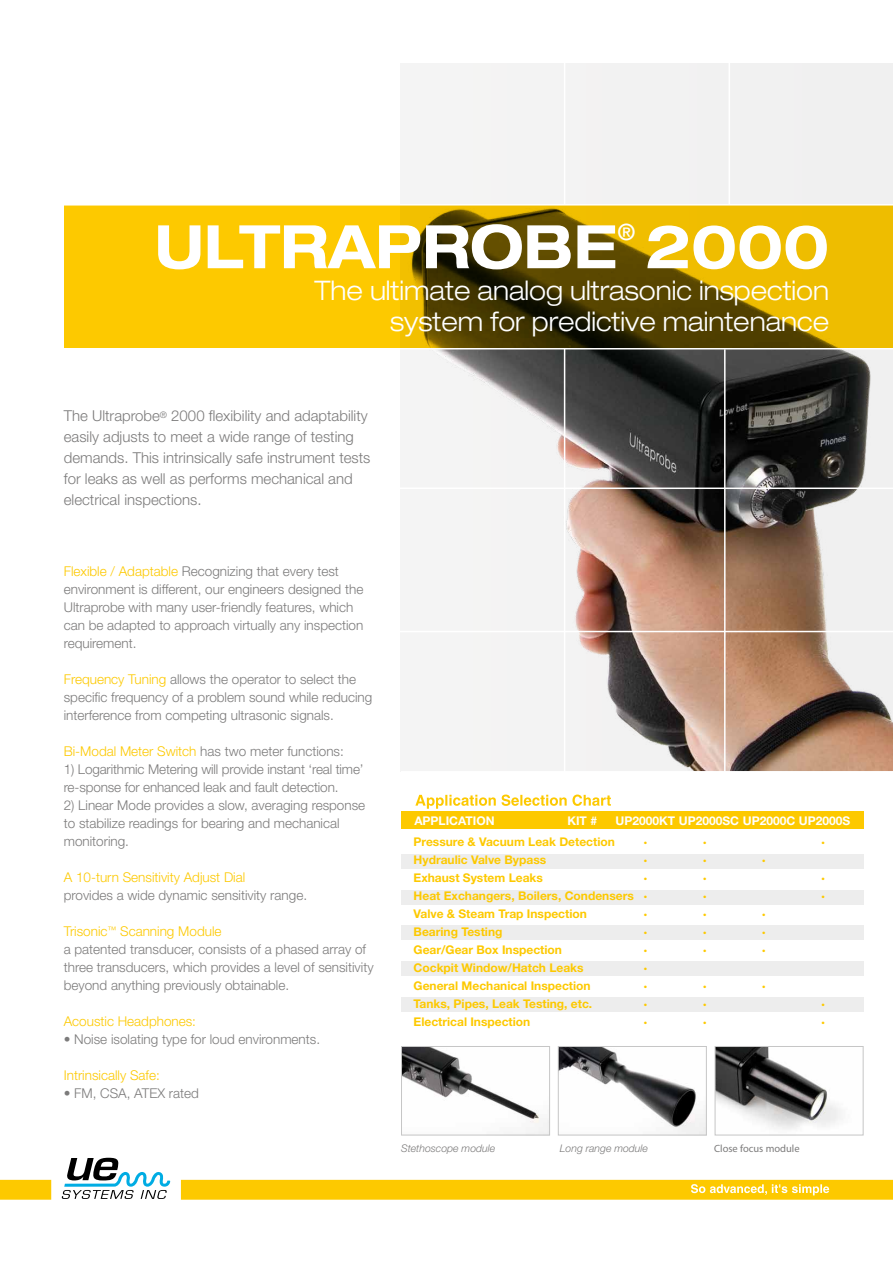
<style>
.page{position:relative;width:893px;height:1263px;background:#fff}
.page>*{position:absolute;margin:0;border:0;box-sizing:border-box;transform-origin:0 0}
.t1{font:700 expanded 60px "Helvetica Neue LT Std";color:#fff;scale:.94 1}
.t2{font:300 expanded 27px/30.8px "Helvetica Neue LT Std";color:#fff;text-align:right;scale:.94 1}
.t3{font:500 expanded 22.5px "Helvetica Neue LT Std";color:#fff}
.t4{font:300 15px/21px "Helvetica Neue LT Std";color:#7c7b7b}
.t5{font:300 13.5px/18px "Helvetica Neue LT Std";color:#7c7b7b}
.t6{font:300 13.5px "Helvetica Neue LT Std";color:#fdc900}
.t7{font:700 12px/18px "Helvetica Neue LT Std";color:#fdc900}
.t8{font:700 12px "Helvetica Neue LT Std";color:#fff}
.t9{font:12px/18px "Myriad Pro";color:#fdc900;text-align:justify}
.t10{font:italic 300 10.5px "Helvetica Neue LT Std";color:#7c7b7b}
.t11{font:10.5px "Myriad Pro";color:#7c7b7b}
.s1{color:#fdc900}
</style>
<div class="page">
<img style="left:401px;top:64px;width:492px;height:707px">
<svg style="left:64px;top:206px;width:829px;height:142px;background:#bf9800"></svg>
<hr style="left:391px;top:631px;width:502px;height:1px;background:#fff">
<hr style="left:391px;top:487px;width:502px;height:2px;background:#fff">
<hr style="left:0;top:348px;width:893px;height:1px;background:#fff">
<hr style="left:0;top:204px;width:893px;height:2px;background:#fff">
<svg style="left:415px;top:794px;width:196px;height:15px"></svg>
<div style="left:401px;top:890px;width:462px;height:14px;background:#ededed"></div>
<div style="left:401px;top:925px;width:462px;height:15px;background:#ededed"></div>
<div style="left:401px;top:961px;width:462px;height:15px;background:#ededed"></div>
<div style="left:401px;top:997px;width:462px;height:14px;background:#ededed"></div>
<div style="left:401px;top:854px;width:462px;height:14px;background:#ededed"></div>
<div style="left:401px;top:811px;width:462px;height:18px;background:#fdc900"></div>
<hr style="left:564px;top:349px;width:1px;height:429px;background:#fff">
<hr style="left:564px;top:50px;width:1px;height:155px;background:#fff">
<hr style="left:724px;top:349px;width:2px;height:431px;background:#fff">
<hr style="left:729px;top:52px;width:1px;height:153px;background:#fff">
<img style="left:403px;top:1048px;width:145px;height:85px">
<div style="left:401px;top:1046px;width:149px;height:89px;border:1px solid #c6c6c6"></div>
<img style="left:560px;top:1048px;width:145px;height:85px">
<div style="left:558px;top:1046px;width:149px;height:89px;border:1px solid #c6c6c6"></div>
<img style="left:717px;top:1048px;width:124px;height:81px">
<div style="left:715px;top:1046px;width:148px;height:89px;border:1px solid #c6c6c6"></div>
<svg style="left:0;top:1158px;width:893px;height:42px"></svg>
<h1 class="t1" style="left:155px;top:209px;width:494px">ULTRAPROBE</h1>
<h3 class="t3" style="left:617px;top:218px;width:19px">®</h3>
<h1 class="t1" style="left:645px;top:209px;width:197px">2000</h1>
<h2 class="t2" style="left:314px;top:275px;width:549px">The ultimate analog ultrasonic inspection system for predictive maintenance</h2>
<p class="t4" style="left:64px;top:405px;width:308px">The Ultraprobe<sup>®</sup> 2000 flexibility and adaptability easily adjusts to meet a wide range of testing demands. This intrinsically safe instrument tests for leaks as well as performs mechanical and electrical inspections.</p>
<p class="t5" style="left:64px;top:562px;width:301px"><span class="s1">Flexible / Adaptable</span> Recognizing that every test environment is different, our engineers designed the Ultraprobe with many user-friendly features, which can be adapted to approach virtually any inspection requirement.</p>
<p class="t5" style="left:64px;top:670px;width:310px"><span class="s1">Frequency Tuning</span> allows the operator to select the specific frequency of a problem sound while reducing interference from competing ultrasonic signals.</p>
<p class="t5" style="left:64px;top:742px;width:282px"><span class="s1">Bi-Modal Meter Switch</span> has two meter functions:</p>
<p class="t5" style="left:64px;top:760px;width:301px">1) Logarithmic Metering will provide instant ‘real time’ re-sponse for enhanced leak and fault detection.</p>
<p class="t5" style="left:64px;top:796px;width:303px">2) Linear Mode provides a slow, averaging response to stabilize readings for bearing and mechanical monitoring.</p>
<p class="t6" style="left:64px;top:869px;width:183px">A 10-turn Sensitivity Adjust Dial</p>
<p class="t5" style="left:64px;top:886px;width:245px">provides a wide dynamic sensitivity range.</p>
<p class="t5" style="left:64px;top:922px;width:311px"><span class="s1">Trisonic</span><sup>™</sup> <span class="s1">Scanning Module<br></span>a patented transducer, consists of a phased array of three transducers, which provides a level of sensitivity beyond anything previously obtainable.</p>
<p class="t6" style="left:64px;top:1013px;width:134px">Acoustic Headphones:</p>
<p class="t5" style="left:64px;top:1030px;width:258px">• Noise isolating type for loud environments.</p>
<p class="t6" style="left:64px;top:1067px;width:98px">Intrinsically Safe:</p>
<p class="t5" style="left:64px;top:1084px;width:137px">• FM, CSA, ATEX rated</p>
<p class="t8" style="left:414px;top:813px;width:82px">APPLICATION</p>
<p class="t8" style="left:567px;top:813px;width:31px">KIT #</p>
<p class="t8" style="left:616px;top:813px;width:236px">UP2000KT UP2000SC UP2000C UP2000S</p>
<p class="t7" style="left:414px;top:832px;width:222px">Pressure &amp; Vacuum Leak Detection<br>Hydraulic Valve Bypass<br>Exhaust System Leaks<br>Heat Exchangers, Boilers, Condensers<br>Valve &amp; Steam Trap Inspection<br>Bearing Testing<br>Gear/Gear Box Inspection<br>Cockpit Window/Hatch Leaks<br>General Mechanical Inspection<br>Tanks, Pipes, Leak Testing, etc.<br>Electrical Inspection</p>
<p class="t9" style="left:644px;top:833px;width:5px">• • • • • • • • • • •</p>
<p class="t9" style="left:703px;top:833px;width:5px">• • • • • • •</p>
<p class="t9" style="left:703px;top:977px;width:5px">• • •</p>
<p class="t9" style="left:762px;top:851px;width:5px">•</p>
<p class="t9" style="left:762px;top:905px;width:5px">• • •</p>
<p class="t9" style="left:762px;top:977px;width:5px">•</p>
<p class="t9" style="left:821px;top:833px;width:5px">•</p>
<p class="t9" style="left:821px;top:869px;width:5px">• •</p>
<p class="t9" style="left:821px;top:995px;width:5px">• •</p>
<p class="t10" style="left:401px;top:1142px;width:96px">Stethoscope module</p>
<p class="t10" style="left:560px;top:1142px;width:90px">Long range module</p>
<p class="t11" style="left:714px;top:1142px;width:87px">Close focus module</p>
</div>
